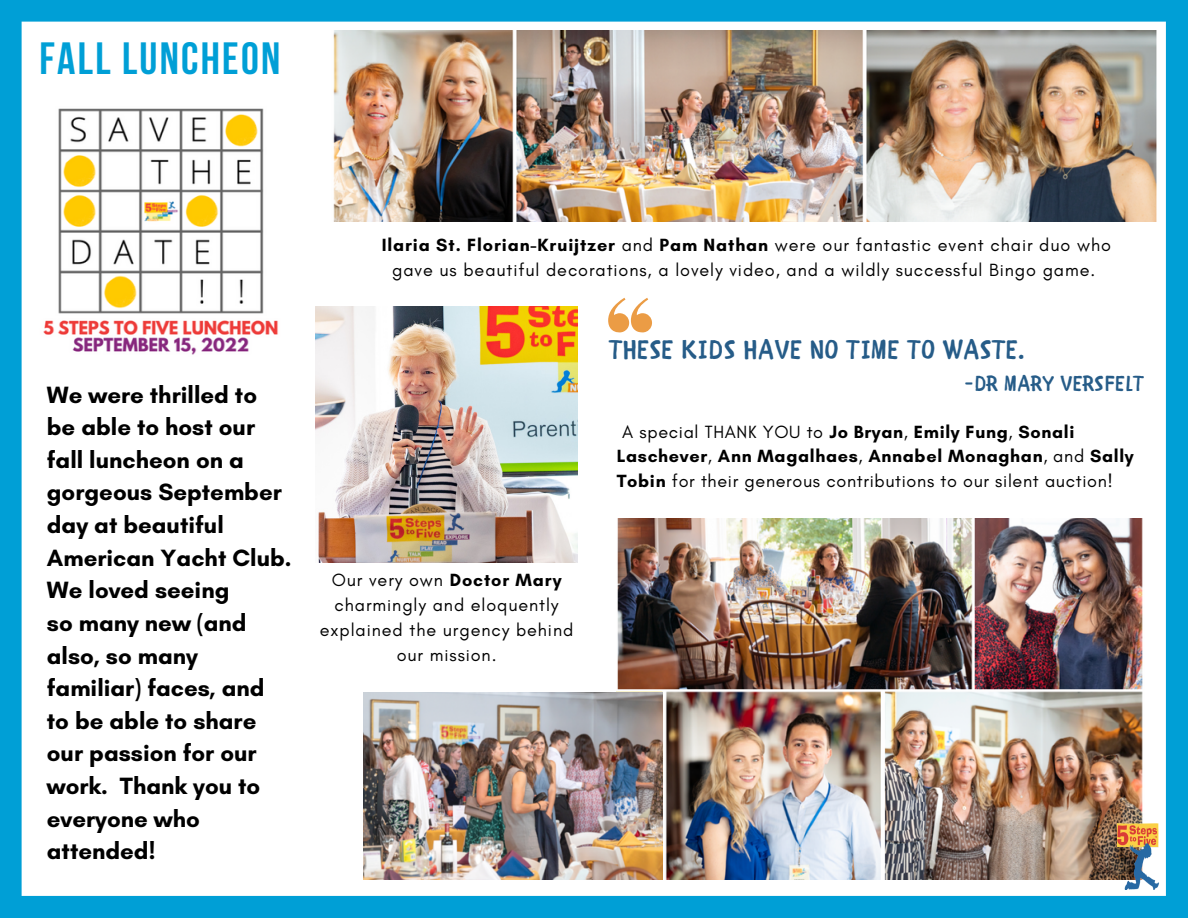
<style>
.page{position:relative;width:1188px;height:918px;background:#fff}
.page>*{position:absolute;margin:0;border:0;box-sizing:border-box;transform-origin:0 0}
.t1{font:700 45px "Bebas Neue";letter-spacing:.05em;color:#009fd6}
.t2{font:27px "CHILDRENONE";letter-spacing:.05em;color:#265c88}
.t3{font:700 24px/32.7px "Glacial Indifference";color:#000}
.t4{font:21.75px "CHILDRENONE";letter-spacing:.05em;color:#265c88}
.t5{font:18px/24.8px "Glacial Indifference";letter-spacing:.05em;color:#000;text-align:center}
.s1{font-weight:700}
</style>
<div class="page">
<img style="left:0;top:0;width:1188px;height:918px">
<svg style="left:608px;top:298px;width:44px;height:34px"></svg>
<img style="left:40px;top:103px;width:245px;height:254px">
<img style="left:617px;top:518px;width:527px;height:362px">
<img style="left:364px;top:692px;width:299px;height:188px">
<img style="left:1118px;top:819px;width:54px;height:71px">
<img style="left:315px;top:307px;width:262px;height:255px">
<p class="t1" style="left:40px;top:40px;width:242px">FALL LUNCHEON</p>
<p class="t3" style="left:47px;top:378px;width:212px">We were thrilled to</p>
<p class="t3" style="left:47px;top:410px;width:246px">be able to host our fall luncheon on a gorgeous September day at beautiful<br>American Yacht Club.<br>We loved seeing</p>
<p class="t3" style="left:47px;top:606px;width:219px">so many new (and also, so many familiar) faces, and to be able to share our passion for our work. Thank you to everyone who attended!</p>
<p class="t5" style="left:382px;top:232px;width:731px"><span class="s1">Ilaria St. Florian-Kruijtzer</span> and <span class="s1">Pam Nathan</span> were our fantastic event chair duo who gave us beautiful decorations, a lovely video, and a wildly successful Bingo game.</p>
<p class="t2" style="left:610px;top:326px;width:416px">THESE KIDS HAVE NO TIME TO WASTE.</p>
<p class="t4" style="left:965px;top:364px;width:180px">-DR MARY VERSFELT</p>
<p class="t5" style="left:320px;top:568px;width:255px">Our very own <span class="s1">Doctor Mary </span>charmingly and eloquently explained the urgency behind our mission.</p>
<p class="t5" style="left:617px;top:419px;width:519px;text-align:left;text-indent:6px">A special THANK YOU to <span class="s1">Jo Bryan</span>, <span class="s1">Emily Fung</span>, <span class="s1">Sonali<br>Laschever</span>, <span class="s1">Ann Magalhaes</span>, <span class="s1">Annabel Monaghan</span>, and <span class="s1">Sally<br>Tobin</span> for their generous contributions to our silent auction!</p>
</div>
